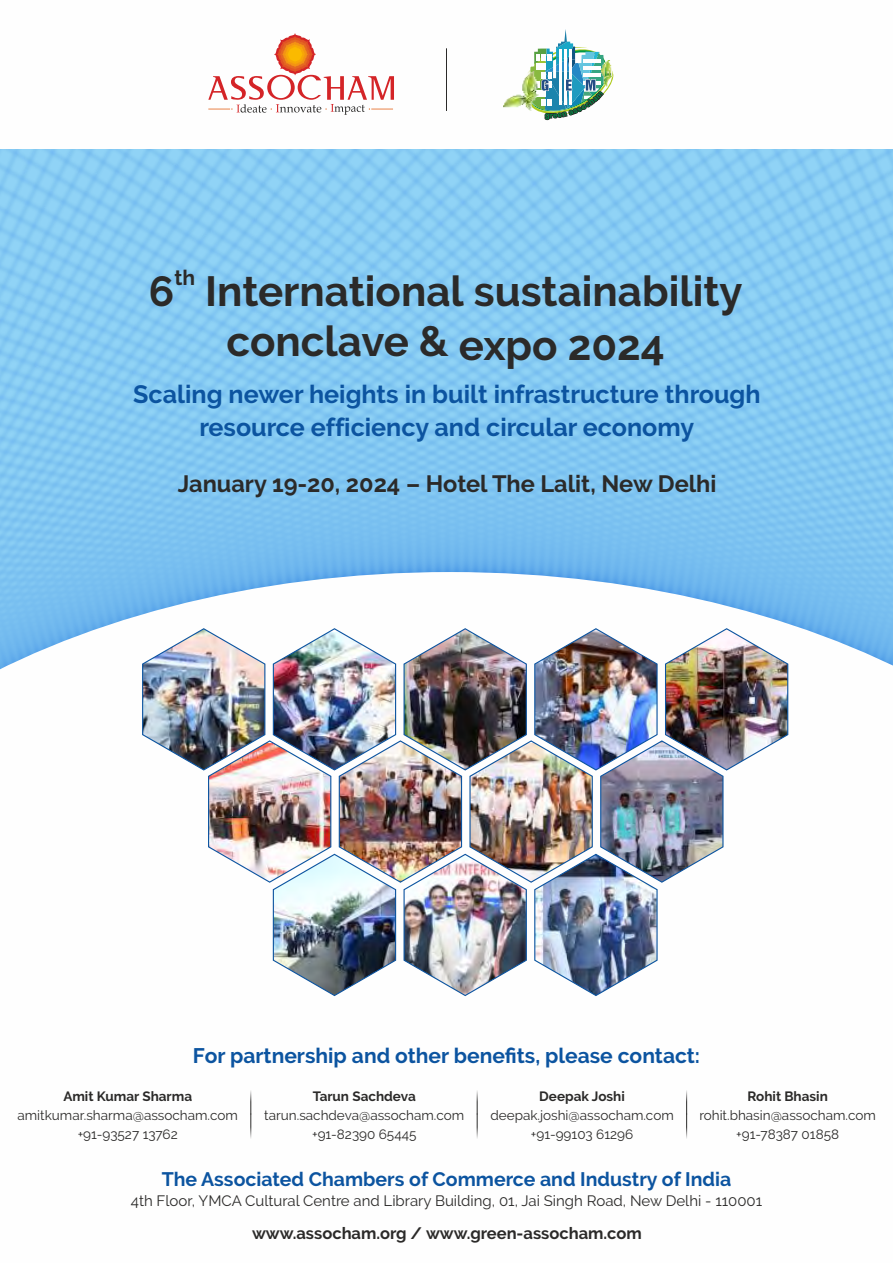
<style>
.page{position:relative;width:893px;height:1263px;background:#fff}
.page>*{position:absolute;margin:0;border:0;box-sizing:border-box;transform-origin:0 0}
.t1{font:700 42px/49.3px "Raleway";color:#2b2a29;text-align:center}
.t2{font:700 25.05px/32.4px "Raleway";color:#0c54a0;text-align:center}
.t3{font:700 23.55px "Raleway";color:#2b2a29}
.t4{font:700 21px "Raleway";color:#0c54a0}
.t5{font:700 21px "Raleway";color:#2b2a29}
.t6{font:700 19.5px "Raleway";color:#0c54a0}
.t7{font:700 16.5px "Raleway";color:#2b2a29}
.t8{font:15px "Raleway";color:#2b2a29}
.t9{font:13.5px/19px "Raleway";color:#2b2a29;text-align:center}
.t10{font:700 13.5px "Raleway";color:#2b2a29}
</style>
<div class="page">
<img style="left:0;top:149px;width:893px;height:423px">
<svg style="left:0;top:572px;width:893px;height:566px"></svg>
<svg style="left:208px;top:33px;width:186px;height:82px"></svg>
<img style="left:503px;top:94px;width:17px;height:14px">
<img style="left:520px;top:29px;width:94px;height:92px">
<hr style="left:446px;top:48px;width:1px;height:63px;background:#2b2a29">
<svg style="left:250px;top:1088px;width:1px;height:51px"></svg>
<svg style="left:477px;top:1088px;width:1px;height:51px"></svg>
<svg style="left:686px;top:1088px;width:1px;height:51px"></svg>
<img style="left:141px;top:627px;width:648px;height:370px">
<h3 class="t5" style="left:174px;top:266px;width:22px">th</h3>
<h1 class="t1" style="left:149px;top:267px;width:595px">6 International sustainability conclave &amp; expo 2024</h1>
<h2 class="t2" style="left:133px;top:378px;width:629px">Scaling newer heights in built infrastructure through resource efficiency and circular economy</h2>
<h3 class="t3" style="left:178px;top:470px;width:540px">January 19-20, 2024 – Hotel The Lalit, New Delhi</h3>
<h3 class="t4" style="left:193px;top:1043px;width:509px">For partnership and other benefits, please contact:</h3>
<p class="t10" style="left:63px;top:1089px;width:130px">Amit Kumar Sharma</p>
<p class="t9" style="left:18px;top:1106px;width:222px">amitkumar.sharma@assocham.com +91-93527 13762</p>
<p class="t10" style="left:313px;top:1089px;width:104px">Tarun Sachdeva</p>
<p class="t9" style="left:264px;top:1106px;width:202px">tarun.sachdeva@assocham.com +91-82390 65445</p>
<p class="t10" style="left:539px;top:1089px;width:87px">Deepak Joshi</p>
<p class="t9" style="left:490px;top:1106px;width:185px">deepak.joshi@assocham.com +91-99103 61296</p>
<p class="t10" style="left:747px;top:1089px;width:82px">Rohit Bhasin</p>
<p class="t9" style="left:699px;top:1106px;width:178px">rohit.bhasin@assocham.com +91-78387 01858</p>
<h3 class="t6" style="left:162px;top:1167px;width:571px">The Associated Chambers of Commerce and Industry of India</h3>
<p class="t8" style="left:131px;top:1192px;width:633px">4th Floor, YMCA Cultural Centre and Library Building, 01, Jai Singh Road, New Delhi - 110001</p>
<p class="t7" style="left:252px;top:1223px;width:391px">www.assocham.org / www.green-assocham.com</p>
</div>
